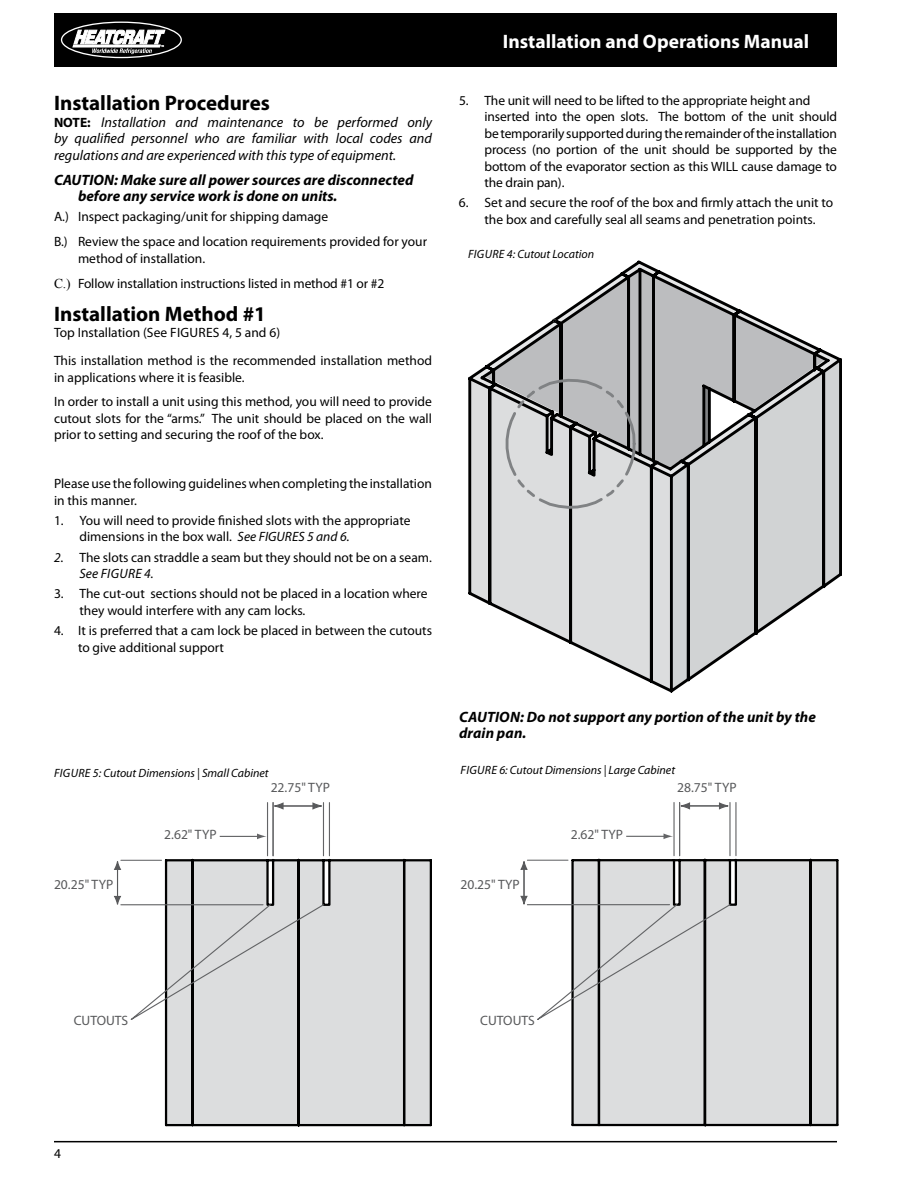
<style>
.page{position:relative;width:918px;height:1188px;background:#fff}
.page>*{position:absolute;margin:0;border:0;box-sizing:border-box;transform-origin:0 0}
.t1{font:700 21px "Myriad Pro";color:#000}
.t2{font:700 19.5px "Myriad Pro";color:#fff}
.t3{font:italic 700 15px/16.5px "Myriad Pro";color:#000}
.t4{font:italic 14.25px/16.5px "Myriad Pro";color:#000;text-align:justify}
.t5{font:13.65px "Myriad";color:#58595b}
.t6{font:13.5px/16.5px "Myriad Pro";color:#000}
.t7{font:italic 13.5px "Myriad Pro";color:#000}
.t8{font:italic 12px "Myriad Pro";color:#000}
.s1{font-weight:700;font-style:normal;font-size:13.5px}
.s2{font-family:"Times New Roman"}
.s3{font-style:italic}
</style>
<div class="page">
<div style="left:54px;top:14px;width:783px;height:54px;background:#000"></div>
<svg style="left:62px;top:22px;width:119px;height:36px"></svg>
<div style="left:61px;top:22px;width:121px;height:36px;border:1px solid #fff;border-radius:50%"></div>
<svg style="left:73px;top:30px;width:92px;height:24px"></svg>
<hr style="left:54px;top:1141px;width:783px;height:1px;background:#000">
<svg style="left:468px;top:260px;width:374px;height:432px"></svg>
<svg style="left:470px;top:374px;width:202px;height:136px;background:#b0b1b2"></svg>
<svg style="left:164px;top:858px;width:268px;height:269px;background:#cdcecf"></svg>
<svg style="left:122px;top:810px;width:203px;height:211px"></svg>
<hr style="left:329px;top:803px;width:1px;height:53px;background:#636466">
<hr style="left:281px;top:805px;width:34px;height:2px;background:#58595b">
<svg style="left:312px;top:802px;width:17px;height:9px"></svg>
<svg style="left:267px;top:802px;width:17px;height:8px"></svg>
<hr style="left:117px;top:868px;width:1px;height:30px;background:#58595b">
<svg style="left:114px;top:859px;width:8px;height:12px"></svg>
<svg style="left:114px;top:895px;width:8px;height:11px"></svg>
<hr style="left:220px;top:836px;width:39px;height:1px;background:#636466">
<svg style="left:257px;top:834px;width:10px;height:5px"></svg>
<svg style="left:571px;top:858px;width:267px;height:268px;background:#cdcecf"></svg>
<svg style="left:529px;top:806px;width:203px;height:215px"></svg>
<hr style="left:735px;top:803px;width:2px;height:53px;background:#636466">
<hr style="left:688px;top:805px;width:33px;height:1px;background:#58595b">
<svg style="left:718px;top:802px;width:18px;height:9px"></svg>
<svg style="left:673px;top:802px;width:18px;height:8px"></svg>
<hr style="left:523px;top:868px;width:2px;height:30px;background:#58595b">
<svg style="left:520px;top:859px;width:9px;height:11px"></svg>
<svg style="left:520px;top:895px;width:9px;height:11px"></svg>
<hr style="left:626px;top:836px;width:39px;height:1px;background:#636466">
<svg style="left:664px;top:833px;width:9px;height:6px"></svg>
<h2 class="t2" style="left:503px;top:29px;width:308px">Installation and Operations Manual</h2>
<h1 class="t1" style="left:54px;top:89px;width:217px">Installation Procedures</h1>
<p class="t4" style="left:54px;top:113px;width:380px"><span class="s1">NOTE:</span> Installation and maintenance to be performed only by qualified personnel who are familiar with local codes and regulations and are experienced with this type of equipment.</p>
<p class="t3" style="left:78px;top:171px;width:337px;text-indent:-24px">CAUTION: Make sure all power sources are disconnected before any service work is done on units.</p>
<p class="t6" style="left:54px;top:203px;width:375px;line-height:25.5px">A.) Inspect packaging/unit for shipping damage<br>B.) Review the space and location requirements provided for your</p>
<p class="t6" style="left:54px;top:245px;width:331px;line-height:25.5px;text-indent:24px">method of installation.<br><span class="s2">C.)</span> Follow installation instructions listed in method #1 or #2</p>
<h1 class="t1" style="left:54px;top:300px;width:213px">Installation Method #1</h1>
<p class="t6" style="left:54px;top:324px;width:131px">Top Installation (See Figures</p>
<p class="t6" style="left:54px;top:319px;width:380px;line-height:27.8px;text-indent:169px">4, 5 and 6)<br>This installation method is the recommended installation method</p>
<p class="t6" style="left:54px;top:364px;width:379px;line-height:24.8px">in applications where it is feasible.<br>In order to install a unit using this method, you will need to provide</p>
<p class="t6" style="left:54px;top:410px;width:379px">cutout slots for the “arms.” The unit should be placed on the wall prior to setting and securing the roof of the box.</p>
<p class="t6" style="left:54px;top:475px;width:379px">Please use the following guidelines when completing the installation in this manner.</p>
<p class="t6" style="left:80px;top:512px;width:333px;text-indent:-26px">1. You will need to provide finished slots with the appropriate dimensions in the box wall. <span class="s3">See FIGURES 5 and 6.</span></p>
<p class="t6" style="left:80px;top:549px;width:354px;text-indent:-26px"><span class="s3">2</span>. The slots can straddle a seam but they should not be on a seam.<br><span class="s3">See Figure</span></p>
<p class="t7" style="left:144px;top:565px;width:11px">4.</p>
<p class="t6" style="left:80px;top:585px;width:350px;text-indent:-26px">3. The cut-out sections should not be placed in a location where they would interfere with any cam locks.</p>
<p class="t6" style="left:78px;top:622px;width:356px;text-indent:-24px">4. It is preferred that a cam lock be placed in between the cutouts to give additional support</p>
<p class="t6" style="left:485px;top:92px;width:354px;text-indent:-26px">5. The unit will need to be lifted to the appropriate height and inserted into the open slots. The bottom of the unit should be temporarily supported during the remainder of the installation process (no portion of the unit should be supported by the bottom of the evaporator section as this WILL cause damage to the drain pan).</p>
<p class="t6" style="left:459px;top:194px;width:376px;text-align:center">6. Set and secure the roof of the box and firmly attach the unit to the box and carefully seal all seams and penetration points.</p>
<p class="t8" style="left:468px;top:247px;width:13px">Figure</p>
<p class="t8" style="left:507px;top:247px;width:89px">4: Cutout Location</p>
<p class="t3" style="left:459px;top:708px;width:359px">CAUTION: Do not support any portion of the unit by the drain pan.</p>
<p class="t8" style="left:54px;top:766px;width:13px">Figure</p>
<p class="t8" style="left:93px;top:766px;width:177px">5: Cutout Dimensions | Small Cabinet</p>
<p class="t8" style="left:461px;top:762px;width:13px">Figure</p>
<p class="t8" style="left:499px;top:762px;width:177px">6: Cutout Dimensions | Large Cabinet</p>
<p class="t5" style="left:271px;top:781px;width:61px">22.75" TYP</p>
<p class="t5" style="left:677px;top:781px;width:61px">28.75" TYP</p>
<p class="t5" style="left:164px;top:828px;width:54px">2.62" TYP</p>
<p class="t5" style="left:571px;top:828px;width:54px">2.62" TYP</p>
<p class="t5" style="left:54px;top:878px;width:61px">20.25" TYP</p>
<p class="t5" style="left:460px;top:877px;width:61px">20.25" TYP</p>
<p class="t5" style="left:74px;top:1013px;width:56px">CUTOUTS</p>
<p class="t5" style="left:480px;top:1013px;width:56px">CUTOUTS</p>
</div>
